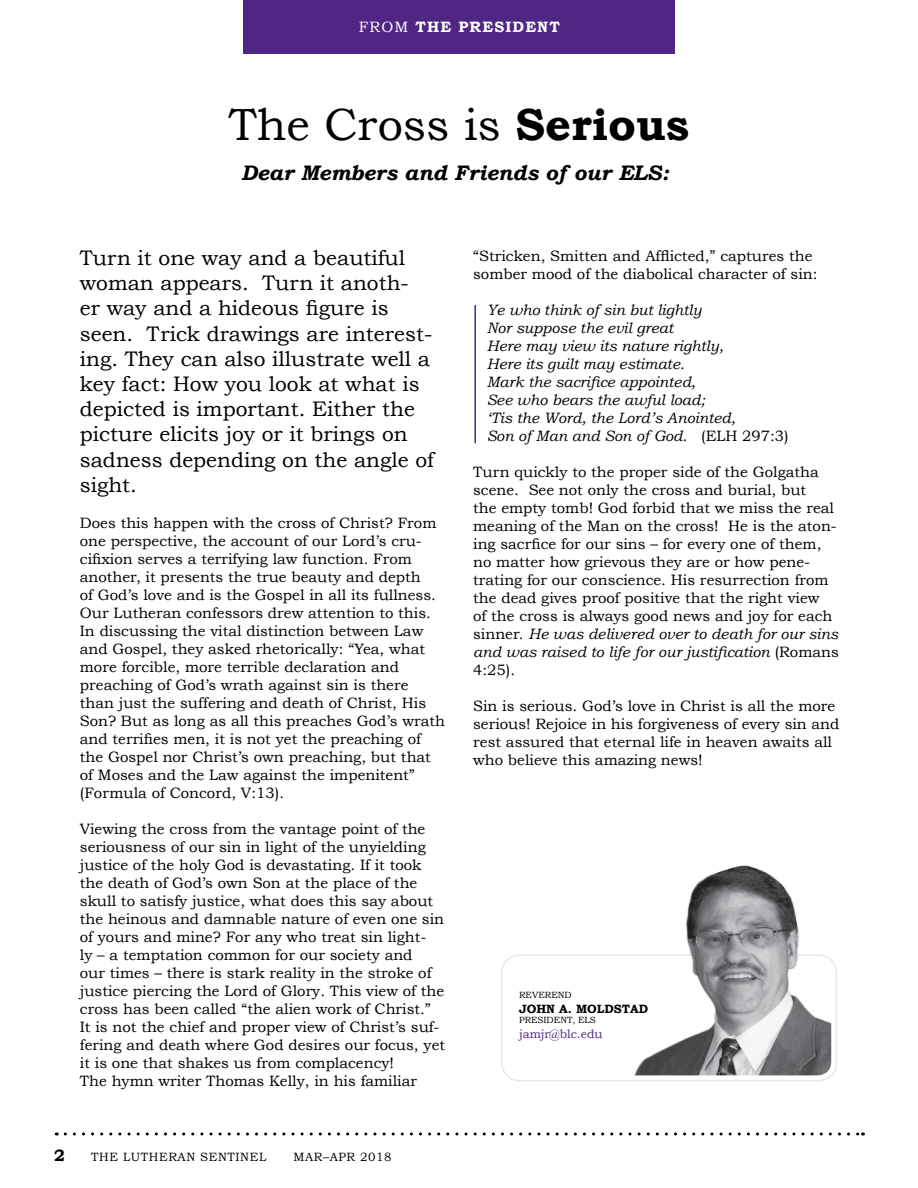
<style>
.page{position:relative;width:918px;height:1188px;background:#fff}
.page>*{position:absolute;margin:0;border:0;box-sizing:border-box;transform-origin:0 0}
.t1{font:45px "Bookman Old Style";color:#000}
.t2{font:21px/25.2px "Bookman Old Style";color:#000}
.t3{font:italic 700 21px "Bookman Old Style";color:#000}
.t4{font:700 16.5px "Bookman Old Style";color:#000101}
.t5{font:15px/18px "Bookman Old Style";color:#000}
.t6{font:italic 15px/18px "Bookman Old Style";color:#000}
.t7{font:700 15px "Bookman Old Style";letter-spacing:.075em;color:#fff}
.t8{font:12px "Bookman Old Style";letter-spacing:.05em;color:#000101}
.t9{font:700 12px "Bookman Old Style";color:#000}
.t10{font:12px "Bookman Old Style";color:#4f2683}
.t11{font:9px "Bookman Old Style";color:#000}
.s1{font-weight:400}
.s2{font-weight:700}
.s3{font-style:normal}
.s4{font-style:italic}
</style>
<div class="page">
<svg style="left:65px;top:1132px;width:798px;height:4px"></svg>
<div style="left:243px;top:0;width:432px;height:54px;background:#4f2683"></div>
<div style="left:501px;top:954px;width:336px;height:127px;border:2px solid #e6e7e8;border-radius:18px"></div>
<img style="left:507px;top:865px;width:324px;height:210px">
<hr style="left:474px;top:305px;width:2px;height:138px;background:#4f2683">
<p class="t7" style="left:359px;top:18px;width:203px"><span class="s1">FROM</span> THE PRESIDENT</p>
<h1 class="t1" style="left:229px;top:99px;width:462px">The Cross is <span class="s2">Serious</span></h1>
<h2 class="t3" style="left:241px;top:160px;width:429px">Dear Members and Friends of our ELS:</h2>
<p class="t2" style="left:80px;top:245px;width:356px">Turn it one way and a beautiful woman appears. Turn it anoth&shy;er way and a hideous figure is seen. Trick drawings are interest&shy;ing. They can also illustrate well a key fact: How you look at what is depicted is important. Either the picture elicits joy or it brings on sadness depending on the angle of sight.</p>
<p class="t5" style="left:80px;top:514px;width:367px">Does this happen with the cross of Christ? From one perspective, the account of our Lord’s cru&shy;cifixion serves a terrifying law function. From another, it presents the true beauty and depth<br>of God’s love and is the Gospel in all its fullness.<br>Our Lutheran confessors drew attention to this.<br>In discussing the vital distinction between Law and Gospel, they asked rhetorically: “Yea, what more forcible, more terrible declaration and preaching of God’s wrath against sin is there than just the suffering and death of Christ, His Son? But as long as all this preaches God’s wrath and terrifies men, it is not yet the preaching of the Gospel nor Christ’s own preaching, but that of Moses and the Law against the impenitent” (Formula of Concord, V:13).</p>
<p class="t5" style="left:80px;top:820px;width:367px">Viewing the cross from the vantage point of the seriousness of our sin in light of the unyielding justice of the holy God is devastating. If it took the death of God’s own Son at the place of the skull to satisfy justice, what does this say about the heinous and damnable nature of even one sin of yours and mine? For any who treat sin light-<br>ly – a temptation common for our society and<br>our times – there is stark reality in the stroke of justice piercing the Lord of Glory. This view of the cross has been called “the alien work of Christ.” It is not the chief and proper view of Christ’s suf&shy;fering and death where God desires our focus, yet it is one that shakes us from complacency!<br>The hymn writer Thomas Kelly, in his familiar</p>
<p class="t4" style="left:54px;top:1145px;width:12px">2</p>
<p class="t8" style="left:91px;top:1150px;width:176px">THE LUTHERAN SENTINEL</p>
<p class="t8" style="left:293px;top:1150px;width:100px">MAR–APR 2018</p>
<p class="t5" style="left:473px;top:247px;width:346px">“Stricken, Smitten and Afflicted,” captures the somber mood of the diabolical character of sin:</p>
<p class="t6" style="left:487px;top:301px;width:304px">Ye who think of sin but lightly<br>Nor suppose the evil great<br>Here may view its nature rightly,<br>Here its guilt may estimate.<br>Mark the sacrifice appointed,<br>See who bears the awful load;<br>‘Tis the Word, the Lord’s Anointed,<br>Son of Man and Son of God. <span class="s3">(ELH 297:3)</span></p>
<p class="t5" style="left:473px;top:463px;width:367px">Turn quickly to the proper side of the Golgatha scene. See not only the cross and burial, but<br>the empty tomb! God forbid that we miss the real meaning of the Man on the cross! He is the aton&shy;ing sacrfice for our sins – for every one of them, no matter how grievous they are or how pene&shy;trating for our conscience. His resurrection from the dead gives proof positive that the right view<br>of the cross is always good news and joy for each sinner. <span class="s4">He was delivered over to death for our sins and was raised to life for our justification</span> (Romans 4:25).</p>
<p class="t5" style="left:473px;top:697px;width:368px">Sin is serious. God’s love in Christ is all the more serious! Rejoice in his forgiveness of every sin and rest assured that eternal life in heaven awaits all who believe this amazing news!</p>
<p class="t11" style="left:519px;top:990px;width:54px">REVEREND</p>
<p class="t9" style="left:519px;top:1001px;width:131px">JOHN A. MOLDSTAD</p>
<p class="t11" style="left:519px;top:1015px;width:78px">PRESIDENT, ELS</p>
<p class="t10" style="left:519px;top:1027px;width:85px">jamjr@blc.edu</p>
</div>
